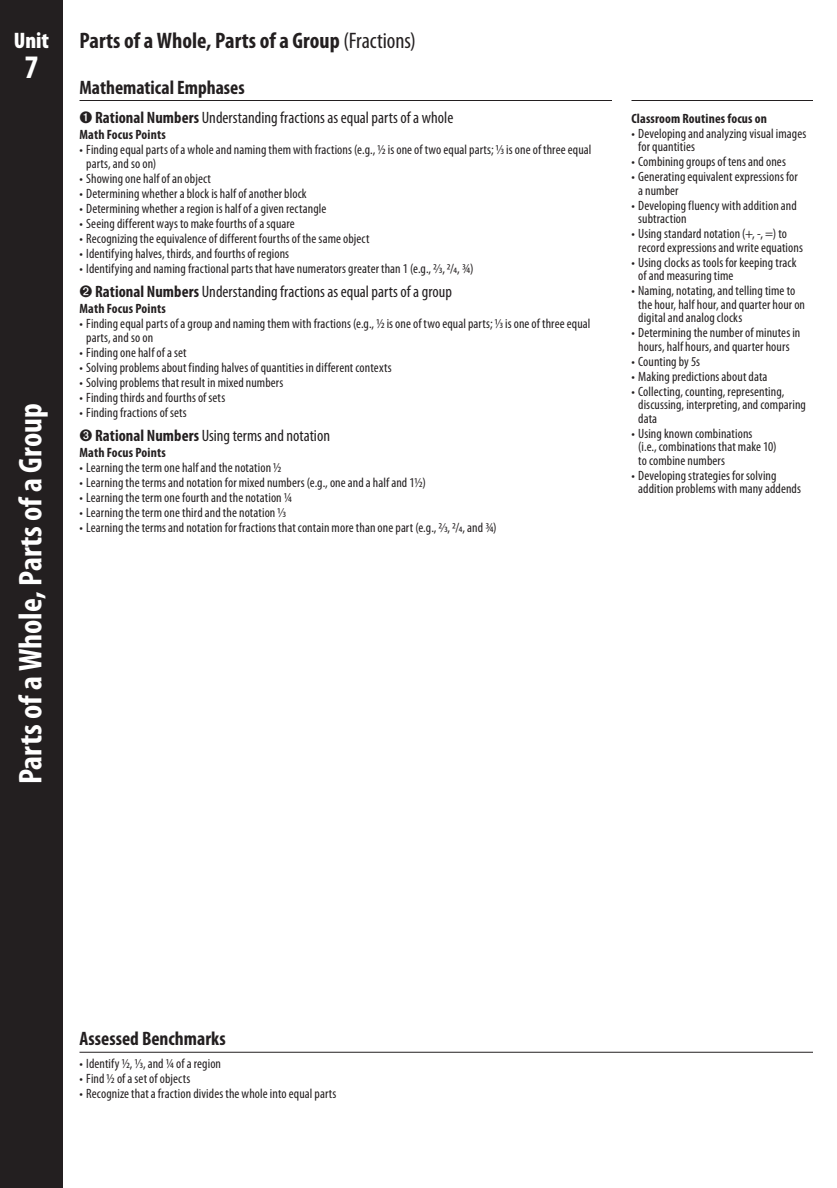
<style>
.page{position:relative;width:837px;height:1188px;background:#fff}
.page>*{position:absolute;margin:0;border:0;box-sizing:border-box;transform-origin:0 0}
.t1{font:700 condensed 33px "Myriad Pro";color:#fff}
.t2{font:700 condensed 22.5px "Myriad Pro";color:#231f20}
.t3{font:900 condensed 22.5px "Myriad Pro";color:#fff}
.t4{font:700 condensed 19.5px "Myriad Pro";color:#231f20}
.t5{font:condensed 16.5px "Myriad Pro";color:#231f20}
.t6{font:condensed 13.5px/13.5px "Myriad Pro";letter-spacing:.005em;color:#231f20}
.t7{font:700 condensed 13.5px "Myriad Pro";letter-spacing:.01em;color:#231f20}
.s1{font-weight:400}
.s2{font-weight:700}
</style>
<div class="page">
<div style="left:0;top:0;width:63px;height:1188px;background:#231f20"></div>
<hr style="left:80px;top:100px;width:532px;height:1px;background:#231f20">
<hr style="left:632px;top:100px;width:181px;height:1px;background:#231f20">
<hr style="left:80px;top:1052px;width:733px;height:1px;background:#231f20">
<h2 class="t3" style="left:14px;top:26px;width:37px">Unit</h2>
<h2 class="t2" style="left:80px;top:27px;width:338px">Parts of a Whole, Parts of a Group <span class="s1">(Fractions)</span></h2>
<h1 class="t1" style="left:24px;top:47px;width:16px">7</h1>
<h1 class="t1" style="left:10px;top:784px;width:382px;rotate:-90deg">Parts of a Whole, Parts of a Group</h1>
<h3 class="t4" style="left:80px;top:75px;width:167px">Mathematical Emphases</h3>
<p class="t5" style="left:80px;top:107px;width:375px">➊ <span class="s2">Rational Numbers</span> Understanding fractions as equal parts of a whole</p>
<p class="t7" style="left:80px;top:126px;width:88px">Math Focus Points</p>
<p class="t6" style="left:86px;top:143px;width:507px;text-indent:-7px">• Finding equal parts of a whole and naming them with fractions (e.g., ½ is one of two equal parts; 1/3 is one of three equal parts, and so on)</p>
<p class="t6" style="left:80px;top:171px;width:133px">• Showing one half of an object</p>
<p class="t6" style="left:80px;top:186px;width:229px">• Determining whether a block is half of another block</p>
<p class="t6" style="left:80px;top:201px;width:248px">• Determining whether a region is half of a given rectangle</p>
<p class="t6" style="left:80px;top:216px;width:217px">• Seeing different ways to make fourths of a square</p>
<p class="t6" style="left:80px;top:231px;width:292px">• Recognizing the equivalence of different fourths of the same object</p>
<p class="t6" style="left:80px;top:246px;width:211px">• Identifying halves, thirds, and fourths of regions</p>
<p class="t6" style="left:80px;top:261px;width:395px">• Identifying and naming fractional parts that have numerators greater than 1 (e.g., 2/3, 2/4, ¾)</p>
<p class="t5" style="left:80px;top:281px;width:374px">➋ <span class="s2">Rational Numbers</span> Understanding fractions as equal parts of a group</p>
<p class="t7" style="left:80px;top:300px;width:88px">Math Focus Points</p>
<p class="t6" style="left:86px;top:317px;width:506px;text-indent:-7px">• Finding equal parts of a group and naming them with fractions (e.g., ½ is one of two equal parts; 1/3 is one of three equal parts, and so on</p>
<p class="t6" style="left:80px;top:345px;width:109px">• Finding one half of a set</p>
<p class="t6" style="left:80px;top:360px;width:314px">• Solving problems about finding halves of quantities in different contexts</p>
<p class="t6" style="left:80px;top:375px;width:205px">• Solving problems that result in mixed numbers</p>
<p class="t6" style="left:80px;top:390px;width:147px">• Finding thirds and fourths of sets</p>
<p class="t6" style="left:80px;top:405px;width:109px">• Finding fractions of sets</p>
<p class="t5" style="left:80px;top:425px;width:252px">➌ <span class="s2">Rational Numbers</span> Using terms and notation</p>
<p class="t7" style="left:80px;top:444px;width:88px">Math Focus Points</p>
<p class="t6" style="left:80px;top:461px;width:204px">• Learning the term one half and the notation ½</p>
<p class="t6" style="left:80px;top:476px;width:348px">• Learning the terms and notation for mixed numbers (e.g., one and a half and 1½)</p>
<p class="t6" style="left:80px;top:491px;width:214px">• Learning the term one fourth and the notation ¼</p>
<p class="t6" style="left:80px;top:506px;width:208px">• Learning the term one third and the notation 1/3</p>
<p class="t6" style="left:80px;top:521px;width:419px">• Learning the terms and notation for fractions that contain more than one part (e.g., 2/3, 2/4, and ¾)</p>
<p class="t7" style="left:632px;top:110px;width:137px">Classroom Routines focus on</p>
<p class="t6" style="left:638px;top:126px;width:170px;text-indent:-7px">• Developing and analyzing visual images for quantities</p>
<p class="t6" style="left:632px;top:155px;width:156px">• Combining groups of tens and ones</p>
<p class="t6" style="left:638px;top:170px;width:161px;text-indent:-7px">• Generating equivalent expressions for a number</p>
<p class="t6" style="left:638px;top:198px;width:160px;text-indent:-7px">• Developing fluency with addition and subtraction</p>
<p class="t6" style="left:638px;top:227px;width:166px;text-indent:-7px">• Using standard notation (+, -, =) to record expressions and write equations</p>
<p class="t6" style="left:638px;top:255px;width:160px;text-indent:-7px">• Using clocks as tools for keeping track of and measuring time</p>
<p class="t6" style="left:638px;top:284px;width:168px;text-indent:-7px">• Naming, notating, and telling time to the hour, half hour, and quarter hour on digital and analog clocks</p>
<p class="t6" style="left:632px;top:326px;width:170px;text-align:center">• Determining the number of minutes in hours, half hours, and quarter hours</p>
<p class="t6" style="left:632px;top:354px;width:70px">• Counting by 5s</p>
<p class="t6" style="left:632px;top:369px;width:138px">• Making predictions about data</p>
<p class="t6" style="left:638px;top:384px;width:169px;text-indent:-7px">• Collecting, counting, representing, discussing, interpreting, and comparing data</p>
<p class="t6" style="left:638px;top:426px;width:140px;text-indent:-7px">• Using known combinations<br>(i.e., combinations that make 10) to combine numbers</p>
<p class="t6" style="left:638px;top:468px;width:164px;text-indent:-7px">• Developing strategies for solving addition problems with many addends</p>
<h3 class="t4" style="left:80px;top:1026px;width:148px">Assessed Benchmarks</h3>
<p class="t6" style="left:80px;top:1057px;width:143px">• Identify ½, 1/3, and ¼ of a region</p>
<p class="t6" style="left:80px;top:1072px;width:112px">• Find ½ of a set of objects</p>
<p class="t6" style="left:80px;top:1087px;width:258px">• Recognize that a fraction divides the whole into equal parts</p>
</div>
